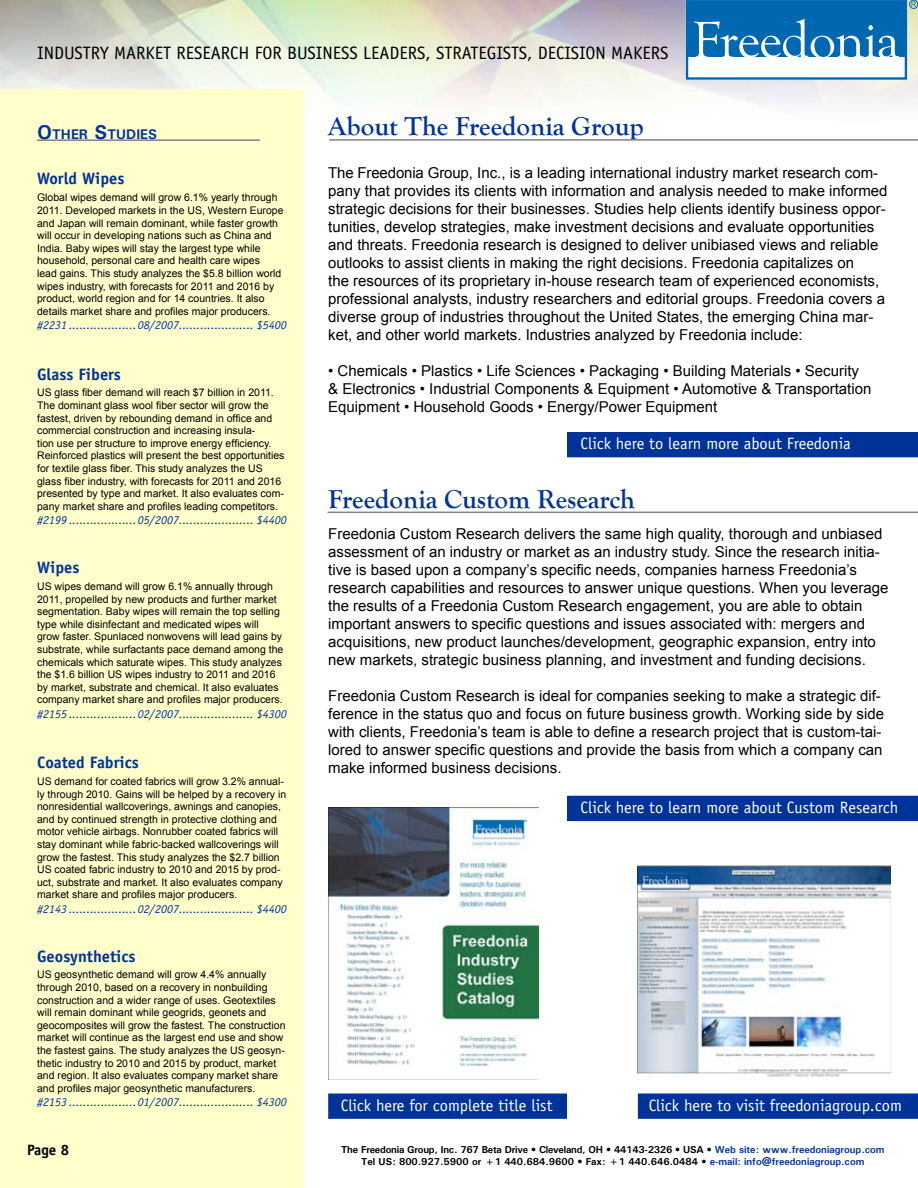
<style>
.page{position:relative;width:918px;height:1188px;background:#fff}
.page>*{position:absolute;margin:0;border:0;box-sizing:border-box;transform-origin:0 0}
.t1{font:700 27px "Goudy Old Style T";color:#039}
.t2{font:18px "Officina Sans";color:#000}
.t3{font:16.5px "Officina Sans";color:#fff}
.t4{font:700 16.5px "Officina Sans";color:#039}
.t5{font:15px/18px "Arial";color:#000}
.t6{font:700 15px "Officina Sans";color:#000}
.t7{font:700 13.95px "Univers";color:#039}
.t8{font:italic 12px "Officina Sans";color:#039}
.t9{font:10.5px/12.6px "Arial";color:#000}
.t10{font:700 10.05px/12px "Univers";color:#000;text-align:center}
.s1{font-size:19.95px}
.s2{font-style:italic}
.s3{color:#039}
</style>
<div class="page">
<div style="left:0;top:89px;width:304px;height:1099px;background:#ffc"></div>
<hr style="left:329px;top:139px;width:589px;height:2px;background:#808284">
<hr style="left:328px;top:512px;width:590px;height:1px;background:#808284">
<div style="left:567px;top:432px;width:351px;height:25px;background:#039"></div>
<div style="left:568px;top:796px;width:349px;height:24px;background:#039"></div>
<div style="left:567px;top:796px;width:351px;height:25px;border:2px solid #039"></div>
<div style="left:639px;top:1094px;width:278px;height:24px;background:#039"></div>
<div style="left:638px;top:1094px;width:280px;height:25px;border:2px solid #039"></div>
<div style="left:329px;top:1094px;width:237px;height:24px;background:#039"></div>
<div style="left:328px;top:1094px;width:239px;height:25px;border:2px solid #039"></div>
<hr style="left:37px;top:139px;width:223px;height:2px;background:#808284">
<div style="left:686px;top:0;width:221px;height:80px;border:2px solid #0067b1"></div>
<div style="left:687px;top:1px;width:218px;height:56px;background:#0067b1"></div>
<svg style="left:694px;top:19px;width:205px;height:38px"></svg>
<div style="left:909px;top:0;width:9px;height:9px;border:1px solid #0067b1;border-radius:50%"></div>
<svg style="left:911px;top:2px;width:5px;height:5px"></svg>
<img style="left:637px;top:866px;width:254px;height:211px">
<img style="left:328px;top:808px;width:211px;height:272px">
<h2 class="t2" style="left:37px;top:42px;width:633px">INDUSTRY MARKET RESEARCH FOR BUSINESS LEADERS, STRATEGISTS, DECISION MAKERS</h2>
<h3 class="t7" style="left:37px;top:126px;width:120px"><span class="s1">O</span>ther <span class="s1">S</span>tudies</h3>
<h3 class="t4" style="left:37px;top:169px;width:89px">World Wipes</h3>
<p class="t9" style="left:37px;top:191px;width:248px">Global wipes demand will grow 6.1% yearly through 2011. Developed markets in the US, Western Europe and Japan will remain dominant, while faster growth will occur in developing nations such as China and India. Baby wipes will stay the largest type while household, personal care and health care wipes<br>lead gains. This study analyzes the $5.8 billion world wipes industry, with forecasts for 2011 and 2016 by product, world region and for 14 countries. It also details market share and profiles major producers.</p>
<p class="t8" style="left:37px;top:318px;width:251px">#2231 ...................08/2007..................... $5400</p>
<h3 class="t4" style="left:37px;top:364px;width:85px">Glass Fibers</h3>
<p class="t9" style="left:37px;top:387px;width:249px">US glass fiber demand will reach $7 billion in 2011.<br>The dominant glass wool fiber sector will grow the fastest, driven by rebounding demand in office and commercial construction and increasing insula-<br>tion use per structure to improve energy efficiency.<br>Reinforced plastics will present the best opportunities for textile glass fiber. This study analyzes the US glass fiber industry, with forecasts for 2011 and 2016 presented by type and market. It also evaluates com&shy;pany market share and profiles leading competitors.</p>
<p class="t8" style="left:37px;top:513px;width:251px">#2199 ...................05/2007..................... $4400</p>
<h3 class="t4" style="left:37px;top:557px;width:44px">Wipes</h3>
<p class="t9" style="left:37px;top:580px;width:248px">US wipes demand will grow 6.1% annually through 2011, propelled by new products and further market segmentation. Baby wipes will remain the top selling type while disinfectant and medicated wipes will grow faster. Spunlaced nonwovens will lead gains by substrate, while surfactants pace demand among the chemicals which saturate wipes. This study analyzes the $1.6 billion US wipes industry to 2011 and 2016 by market, substrate and chemical. It also evaluates company market share and profiles major producers.</p>
<p class="t8" style="left:37px;top:707px;width:251px">#2155 ...................02/2007..................... $4300</p>
<h3 class="t4" style="left:37px;top:752px;width:103px">Coated Fabrics</h3>
<p class="t9" style="left:37px;top:775px;width:251px">US demand for coated fabrics will grow 3.2% annual&shy;ly through 2010. Gains will be helped by a recovery in nonresidential wallcoverings, awnings and canopies, and by continued strength in protective clothing and motor vehicle airbags. Nonrubber coated fabrics will stay dominant while fabric-backed wallcoverings will grow the fastest. This study analyzes the $2.7 billion US coated fabric industry to 2010 and 2015 by prod&shy;uct, substrate and market. It also evaluates company market share and profiles major producers.</p>
<p class="t8" style="left:37px;top:902px;width:251px">#2143 ...................02/2007..................... $4400</p>
<h3 class="t4" style="left:37px;top:946px;width:100px">Geosynthetics</h3>
<p class="t9" style="left:37px;top:969px;width:250px">US geosynthetic demand will grow 4.4% annually through 2010, based on a recovery in nonbuilding construction and a wider range of uses. Geotextiles will remain dominant while geogrids, geonets and geocomposites will grow the fastest. The construction market will continue as the largest end use and show the fastest gains. The study analyzes the US geosyn&shy;thetic industry to 2010 and 2015 by product, market and region. It also evaluates company market share and profiles major geosynthetic manufacturers.</p>
<p class="t8" style="left:37px;top:1095px;width:251px">#2153 ...................01/2007..................... $4300</p>
<h3 class="t6" style="left:27px;top:1140px;width:44px">Page 8</h3>
<h1 class="t1" style="left:328px;top:111px;width:317px">About The Freedonia Group</h1>
<p class="t5" style="left:328px;top:164px;width:561px">The Freedonia Group, Inc., is a leading international industry market research com&shy;pany that provides its clients with information and analysis needed to make informed strategic decisions for their businesses. Studies help clients identify business oppor&shy;tunities, develop strategies, make investment decisions and evaluate opportunities and threats. Freedonia research is designed to deliver unibiased views and reliable outlooks to assist clients in making the right decisions. Freedonia capitalizes on<br>the resources of its proprietary in-house research team of experienced economists, professional analysts, industry researchers and editorial groups. Freedonia covers a diverse group of industries throughout the United States, the emerging China mar&shy;ket, and other world markets. Industries analyzed by Freedonia include:</p>
<h3 class="t5" style="left:328px;top:362px;width:545px"><span class="s2">•</span> Chemicals • Plastics • Life Sciences • Packaging • Building Materials • Security &amp; Electronics • Industrial Components &amp; Equipment • Automotive &amp; Transportation<br>Equipment • Household Goods • Energy/Power Equipment</h3>
<h3 class="t3" style="left:580px;top:434px;width:272px">Click here to learn more about Freedonia</h3>
<h1 class="t1" style="left:328px;top:484px;width:308px">Freedonia Custom Research</h1>
<p class="t5" style="left:328px;top:525px;width:562px">Freedonia Custom Research delivers the same high quality, thorough and unbiased assessment of an industry or market as an industry study. Since the research initia&shy;tive is based upon a company’s specific needs, companies harness Freedonia’s research capabilities and resources to answer unique questions. When you leverage the results of a Freedonia Custom Research engagement, you are able to obtain important answers to specific questions and issues associated with: mergers and acquisitions, new product launches/development, geographic expansion, entry into new markets, strategic business planning, and investment and funding decisions.</p>
<p class="t5" style="left:328px;top:687px;width:557px">Freedonia Custom Research is ideal for companies seeking to make a strategic dif&shy;ference in the status quo and focus on future business growth. Working side by side with clients, Freedonia’s team is able to define a research project that is custom-tai&shy;lored to answer specific questions and provide the basis from which a company can make informed business decisions.</p>
<h3 class="t3" style="left:580px;top:798px;width:319px">Click here to learn more about Custom Research</h3>
<h3 class="t3" style="left:341px;top:1096px;width:213px">Click here for complete title list</h3>
<h3 class="t3" style="left:649px;top:1096px;width:255px">Click here to visit freedoniagroup.com</h3>
<p class="t10" style="left:341px;top:1143px;width:545px">The Freedonia Group, Inc. 767 Beta Drive • Cleveland, OH • 44143-2326 • USA • <span class="s3">Web site: www.freedoniagroup.com<br></span>Tel US: 800.927.5900 or +1 440.684.9600 • Fax: +1 440.646.0484 • <span class="s3">e-mail: info@freedoniagroup.com</span></p>
</div>
